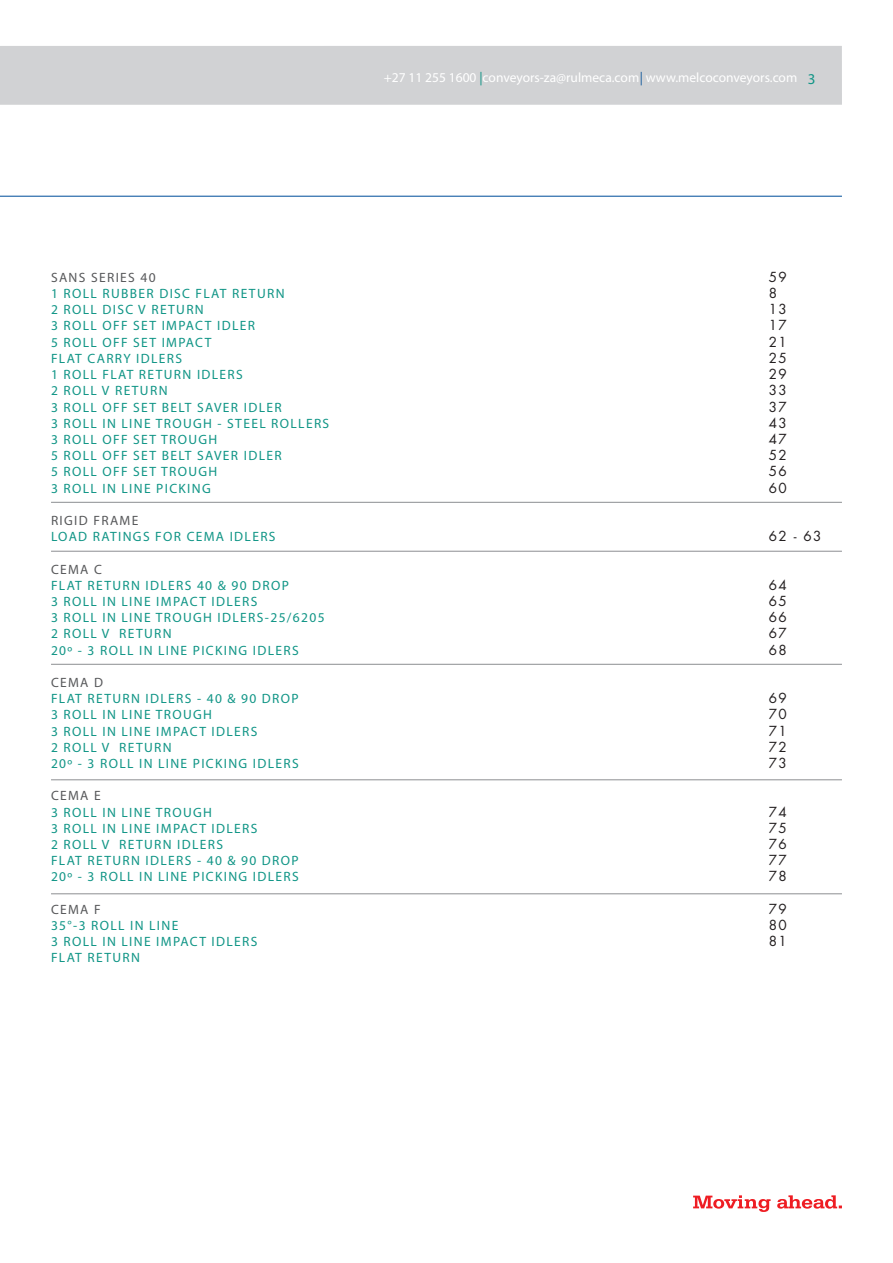
<style>
.page{position:relative;width:893px;height:1263px;background:#fff}
.page>*{position:absolute;margin:0;border:0;box-sizing:border-box;transform-origin:0 0}
.t1{font:13.5px/16.2px "Myriad Pro";letter-spacing:.1em;color:#109586}
.t2{font:13.5px/16.2px "Futura Std";letter-spacing:.1em;color:#231f20;text-align:justify}
.t3{font:13.5px "Myriad Pro";color:#fff}
.t4{font:13.5px "Myriad Pro";letter-spacing:.1em;color:#57585a}
.s1{color:#109586}
.s2{color:#175d9e}
.s3{font-size:15px;color:#109586}
</style>
<div class="page">
<div style="left:0;top:46px;width:842px;height:59px;background:#d1d2d4"></div>
<svg style="left:693px;top:1195px;width:149px;height:17px"></svg>
<hr style="left:0;top:196px;width:842px;height:1px;background:#0b579f">
<hr style="left:51px;top:893px;width:791px;height:1px;background:#939598">
<hr style="left:51px;top:502px;width:791px;height:1px;background:#939598">
<hr style="left:51px;top:779px;width:791px;height:1px;background:#939598">
<hr style="left:51px;top:664px;width:791px;height:1px;background:#939598">
<hr style="left:51px;top:551px;width:791px;height:1px;background:#939598">
<p class="t3" style="left:384px;top:70px;width:433px">+27 11 255 1600 <span class="s1">|</span>conveyors-za@rulmeca.com <span class="s2">|</span> www.melcoconveyors.com <span class="s3">3</span></p>
<p class="t4" style="left:51px;top:269px;width:106px">SANS SERIES 40</p>
<p class="t1" style="left:51px;top:285px;width:280px">1 ROLL RUBBER DISC FLAT RETURN<br>2 ROLL DISC V RETURN<br>3 ROLL OFF SET IMPACT IDLER<br>5 ROLL OFF SET IMPACT<br>FLAT CARRY IDLERS<br>1 ROLL FLAT RETURN IDLERS<br>2 ROLL V RETURN<br>3 ROLL OFF SET BELT SAVER IDLER<br>3 ROLL IN LINE TROUGH - STEEL ROLLERS<br>3 ROLL OFF SET TROUGH<br>5 ROLL OFF SET BELT SAVER IDLER<br>5 ROLL OFF SET TROUGH<br>3 ROLL IN LINE PICKING</p>
<p class="t4" style="left:51px;top:512px;width:89px">RIGID FRAME</p>
<p class="t1" style="left:51px;top:528px;width:226px">LOAD RATINGS FOR CEMA IDLERS</p>
<p class="t4" style="left:51px;top:561px;width:52px">CEMA C</p>
<p class="t1" style="left:51px;top:577px;width:275px">FLAT RETURN IDLERS 40 &amp; 90 DROP<br>3 ROLL IN LINE IMPACT IDLERS<br>3 ROLL IN LINE TROUGH IDLERS-25/6205<br>2 ROLL V RETURN<br>20º - 3 ROLL IN LINE PICKING IDLERS</p>
<p class="t4" style="left:51px;top:674px;width:54px">CEMA D</p>
<p class="t1" style="left:51px;top:690px;width:249px">FLAT RETURN IDLERS - 40 &amp; 90 DROP<br>3 ROLL IN LINE TROUGH<br>3 ROLL IN LINE IMPACT IDLERS<br>2 ROLL V RETURN<br>20º - 3 ROLL IN LINE PICKING IDLERS</p>
<p class="t4" style="left:51px;top:787px;width:51px">CEMA E</p>
<p class="t1" style="left:51px;top:804px;width:249px">3 ROLL IN LINE TROUGH<br>3 ROLL IN LINE IMPACT IDLERS<br>2 ROLL V RETURN IDLERS<br>FLAT RETURN IDLERS - 40 &amp; 90 DROP<br>20º - 3 ROLL IN LINE PICKING IDLERS</p>
<p class="t4" style="left:51px;top:901px;width:51px">CEMA F</p>
<p class="t1" style="left:51px;top:917px;width:208px">35°-3 ROLL IN LINE<br>3 ROLL IN LINE IMPACT IDLERS<br>FLAT RETURN</p>
<p class="t2" style="left:769px;top:269px;width:19px;text-align:left">59<br>8<br>13<br>17<br>21<br>25<br>29<br>33<br>37<br>43<br>47<br>52<br>56<br>60</p>
<p class="t2" style="left:769px;top:528px;width:54px">62 - 63</p>
<p class="t2" style="left:769px;top:577px;width:19px">64<br>65<br>66<br>67<br>68</p>
<p class="t2" style="left:769px;top:690px;width:19px">69<br>70<br>71<br>72<br>73</p>
<p class="t2" style="left:769px;top:804px;width:19px">74<br>75<br>76<br>77<br>78</p>
<p class="t2" style="left:769px;top:901px;width:19px">79<br>80<br>81</p>
</div>
